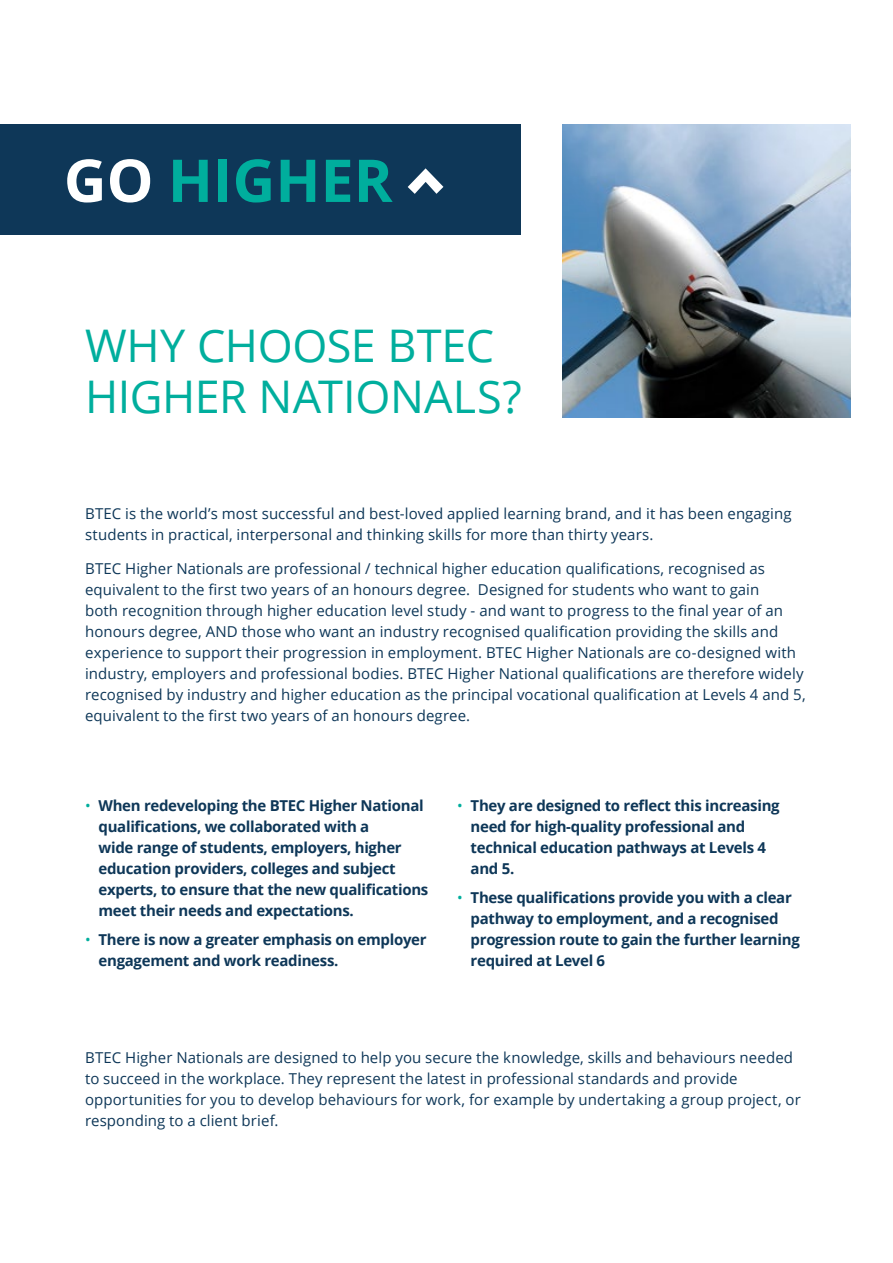
<style>
.page{position:relative;width:893px;height:1263px;background:#fff}
.page>*{position:absolute;margin:0;border:0;box-sizing:border-box;transform-origin:0 0}
.t1{font:700 59.1px "Open Sans";color:#00ae9d}
.t2{font:45px/51px "Open Sans";letter-spacing:-.005em;color:#00ae9d}
.t3{font:15px/21px "Open Sans";letter-spacing:.005em;color:#0e3758}
.t4{font:700 15px/21px "Open Sans";letter-spacing:-.02em;color:#0e3758}
.s1{color:#fff}
.s2{font-weight:400;color:#00ae9d}
</style>
<div class="page">
<div style="left:0;top:124px;width:521px;height:111px;background:#0e3758"></div>
<svg style="left:408px;top:168px;width:35px;height:26px"></svg>
<img style="left:563px;top:124px;width:288px;height:293px">
<h1 class="t1" style="left:64px;top:139px;width:330px"><span class="s1">Go</span> HIGHER</h1>
<h2 class="t2" style="left:85px;top:318px;width:438px">WHY CHOOSE BTEC<br>HIGHER NATIONALS?</h2>
<p class="t3" style="left:85px;top:503px;width:708px">BTEC is the world’s most successful and best-loved applied learning brand, and it has been engaging students in practical, interpersonal and thinking skills for more than thirty years.</p>
<p class="t3" style="left:85px;top:557px;width:722px">BTEC Higher Nationals are professional / technical higher education qualifications, recognised as equivalent to the first two years of an honours degree. Designed for students who want to gain<br>both recognition through higher education level study - and want to progress to the final year of an honours degree, AND those who want an industry recognised qualification providing the skills and experience to support their progression in employment. BTEC Higher Nationals are co-designed with industry, employers and professional bodies. BTEC Higher National qualifications are therefore widely recognised by industry and higher education as the principal vocational qualification at Levels 4 and 5, equivalent to the first two years of an honours degree.</p>
<p class="t4" style="left:99px;top:795px;width:331px;text-indent:-14px"><span class="s2">•</span> When redeveloping the BTEC Higher National qualifications, we collaborated with a<br>wide range of students, employers, higher education providers, colleges and subject experts, to ensure that the new qualifications meet their needs and expectations.</p>
<p class="t4" style="left:99px;top:929px;width:330px;text-indent:-14px"><span class="s2">•</span> There is now a greater emphasis on employer engagement and work readiness.</p>
<p class="t4" style="left:471px;top:795px;width:311px;text-indent:-14px"><span class="s2">•</span> They are designed to reflect this increasing need for high-quality professional and technical education pathways at Levels 4 and 5.</p>
<p class="t4" style="left:471px;top:887px;width:331px;text-indent:-14px"><span class="s2">•</span> These qualifications provide you with a clear pathway to employment, and a recognised progression route to gain the further learning required at Level 6</p>
<p class="t3" style="left:85px;top:1046px;width:717px">BTEC Higher Nationals are designed to help you secure the knowledge, skills and behaviours needed to succeed in the workplace. They represent the latest in professional standards and provide opportunities for you to develop behaviours for work, for example by undertaking a group project, or responding to a client brief.</p>
</div>
